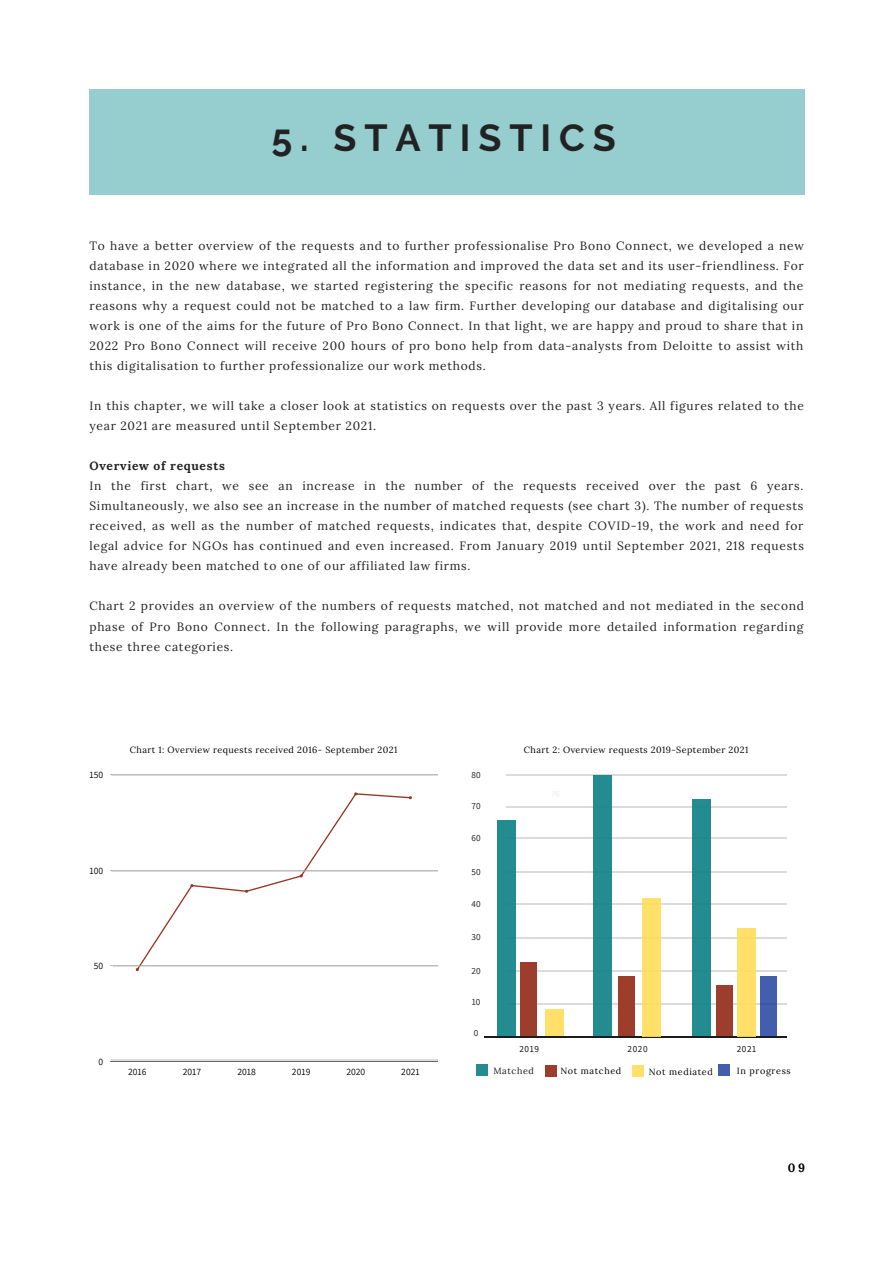
<style>
.page{position:relative;width:894px;height:1264px;background:#fff}
.page>*{position:absolute;margin:0;border:0;box-sizing:border-box;transform-origin:0 0}
.t1{font:700 37.5px "Raleway";letter-spacing:.21em;color:#222}
.t2{font:12px/20px "Lora";letter-spacing:.06em;color:#222;text-align:justify}
.t3{font:700 12px "Lora";letter-spacing:.06em;color:#222}
.t4{font:700 12px "Lora";color:#000}
.t5{font:9.6px "Assistant";color:#000}
.t6{font:9.3px "Assistant";letter-spacing:.01em;color:#191919}
.t7{font:9.3px "Assistant";letter-spacing:.07em;color:#000}
.t8{font:9px "Lora";letter-spacing:.045em;color:#000}
.t9{font:9px "Lora";letter-spacing:.07em;color:#000}
.t10{font:9px "Lora";letter-spacing:.07em;color:#191919}
</style>
<div class="page">
<div style="left:89px;top:89px;width:716px;height:106px;background:#96cdcf"></div>
<hr style="left:110px;top:774px;width:327px;height:1px;background:#000">
<hr style="left:110px;top:870px;width:327px;height:1px;background:#000">
<hr style="left:110px;top:965px;width:327px;height:1px;background:#000">
<hr style="left:110px;top:1061px;width:327px;height:1px;background:#000">
<svg style="left:136px;top:792px;width:276px;height:179px"></svg>
<hr style="left:111px;top:1059px;width:326px;height:1px;background:#b9b9b9">
<hr style="left:113px;top:965px;width:324px;height:1px;background:#b9b9b9">
<hr style="left:506px;top:1003px;width:280px;height:1px;background:#b9b9b9">
<hr style="left:506px;top:970px;width:280px;height:1px;background:#b9b9b9">
<div style="left:520px;top:962px;width:17px;height:74px;background:#9d3e2d"></div>
<div style="left:760px;top:975px;width:17px;height:61px;background:#435eac"></div>
<hr style="left:506px;top:937px;width:280px;height:1px;background:#b9b9b9">
<hr style="left:506px;top:903px;width:280px;height:2px;background:#b9b9b9">
<div style="left:545px;top:1009px;width:18px;height:27px;background:#ffe16a"></div>
<hr style="left:506px;top:871px;width:280px;height:1px;background:#b9b9b9">
<hr style="left:506px;top:837px;width:280px;height:1px;background:#b9b9b9">
<hr style="left:506px;top:806px;width:280px;height:1px;background:#b9b9b9">
<div style="left:497px;top:820px;width:18px;height:216px;background:#238c91"></div>
<hr style="left:506px;top:774px;width:280px;height:1px;background:#b9b9b9">
<div style="left:476px;top:1064px;width:11px;height:12px;background:#238c91"></div>
<div style="left:545px;top:1065px;width:11px;height:11px;background:#9d3e2d"></div>
<div style="left:631px;top:1065px;width:12px;height:11px;background:#ffe16a"></div>
<div style="left:718px;top:1064px;width:11px;height:12px;background:#435eac"></div>
<div style="left:593px;top:775px;width:18px;height:261px;background:#238c91"></div>
<div style="left:617px;top:975px;width:17px;height:61px;background:#9d3e2d"></div>
<div style="left:692px;top:799px;width:18px;height:237px;background:#238c91"></div>
<div style="left:716px;top:984px;width:17px;height:52px;background:#9d3e2d"></div>
<hr style="left:485px;top:1036px;width:301px;height:1px;background:#191919">
<div style="left:642px;top:898px;width:18px;height:138px;background:#ffe16a"></div>
<div style="left:737px;top:928px;width:18px;height:108px;background:#ffe16a"></div>
<hr style="left:111px;top:870px;width:326px;height:1px;background:#b9b9b9">
<hr style="left:111px;top:774px;width:326px;height:1px;background:#b9b9b9">
<p class="t1" style="left:271px;top:115px;width:345px">5. STATISTICS</p>
<p class="t2" style="left:89px;top:236px;width:716px">To have a better overview of the requests and to further professionalise Pro Bono Connect, we developed a new database in 2020 where we integrated all the information and improved the data set and its user-friendliness. For instance, in the new database, we started registering the specific reasons for not mediating requests, and the reasons why a request could not be matched to a law firm. Further developing our database and digitalising our work is one of the aims for the future of Pro Bono Connect. In that light, we are happy and proud to share that in 2022 Pro Bono Connect will receive 200 hours of pro bono help from data-analysts from Deloitte to assist with this digitalisation to further professionalize our work methods.</p>
<p class="t2" style="left:89px;top:396px;width:715px">In this chapter, we will take a closer look at statistics on requests over the past 3 years. All figures related to the year 2021 are measured until September 2021.</p>
<p class="t3" style="left:89px;top:458px;width:137px">Overview of requests</p>
<p class="t2" style="left:89px;top:476px;width:715px">In the first chart, we see an increase in the number of the requests received over the past 6 years.<br>Simultaneously, we also see an increase in the number of matched requests (see chart 3). The number of requests received, as well as the number of matched requests, indicates that, despite COVID-19, the work and need for legal advice for NGOs has continued and even increased. From January 2019 until September 2021, 218 requests have already been matched to one of our affiliated law firms.</p>
<p class="t2" style="left:89px;top:596px;width:716px">Chart 2 provides an overview of the numbers of requests matched, not matched and not mediated in the second phase of Pro Bono Connect. In the following paragraphs, we will provide more detailed information regarding these three categories.</p>
<p class="t8" style="left:130px;top:743px;width:269px">Chart 1: Overview requests received 2016- September 2021</p>
<p class="t8" style="left:523px;top:743px;width:226px">Chart 2: Overview requests 2019-September 2021</p>
<p class="t5" style="left:89px;top:768px;width:15px">150</p>
<p class="t6" style="left:471px;top:768px;width:11px">80</p>
<p class="t6" style="left:471px;top:800px;width:11px">70</p>
<p class="t6" style="left:471px;top:831px;width:11px">60</p>
<p class="t5" style="left:89px;top:864px;width:15px">100</p>
<p class="t6" style="left:471px;top:865px;width:11px">50</p>
<p class="t6" style="left:471px;top:897px;width:11px">40</p>
<p class="t6" style="left:471px;top:931px;width:11px">30</p>
<p class="t5" style="left:94px;top:959px;width:11px">50</p>
<p class="t6" style="left:471px;top:964px;width:11px">20</p>
<p class="t6" style="left:471px;top:995px;width:10px">10</p>
<p class="t6" style="left:473px;top:1026px;width:6px">0</p>
<p class="t7" style="left:519px;top:1042px;width:21px">2019</p>
<p class="t7" style="left:627px;top:1042px;width:22px">2020</p>
<p class="t7" style="left:736px;top:1042px;width:21px">2021</p>
<p class="t5" style="left:98px;top:1055px;width:6px">0</p>
<p class="t5" style="left:128px;top:1065px;width:20px">2016</p>
<p class="t5" style="left:183px;top:1065px;width:20px">2017</p>
<p class="t5" style="left:237px;top:1065px;width:20px">2018</p>
<p class="t5" style="left:292px;top:1065px;width:20px">2019</p>
<p class="t5" style="left:346px;top:1065px;width:20px">2020</p>
<p class="t5" style="left:401px;top:1065px;width:20px">2021</p>
<p class="t10" style="left:493px;top:1064px;width:42px">Matched</p>
<p class="t9" style="left:560px;top:1065px;width:62px">Not matched</p>
<p class="t9" style="left:648px;top:1065px;width:66px">Not mediated</p>
<p class="t9" style="left:736px;top:1064px;width:55px">In progress</p>
<p class="t4" style="left:787px;top:1160px;width:19px">09</p>
</div>
